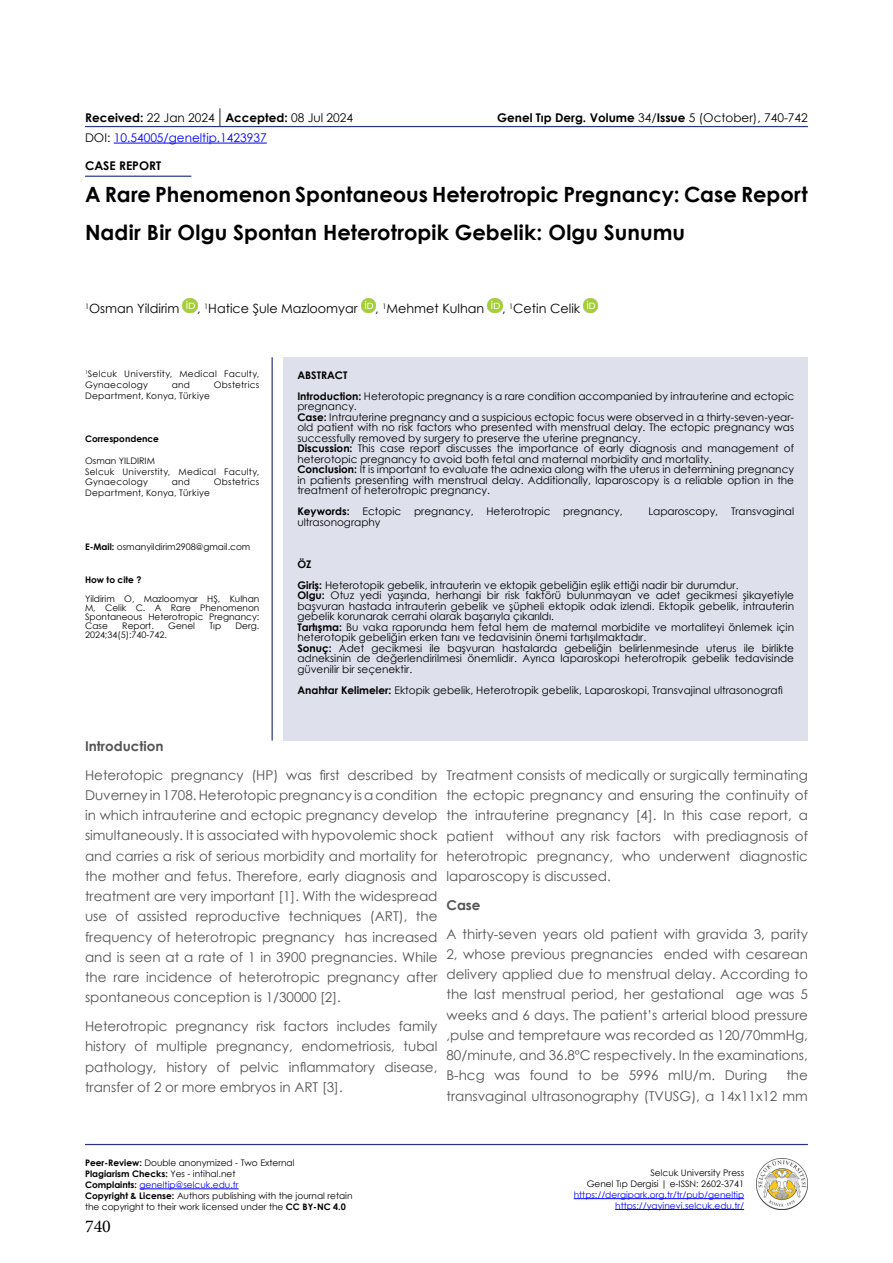
<style>
.page{position:relative;width:893px;height:1263px;background:#fff}
.page>*{position:absolute;margin:0;border:0;box-sizing:border-box;transform-origin:0 0}
.t1{font:700 21px/38px "Century Gothic";letter-spacing:.005em;color:#000}
.t2{font:18px "Minion Pro";color:#000}
.t3{font:13.5px/20.2px "Century Gothic";color:#545454;text-align:justify}
.t4{font:700 13.5px "Century Gothic";color:#545454}
.t5{font:12.75px "Century Gothic";color:#000}
.t6{font:12px/20.1px "Century Gothic";color:#00f}
.t7{font:700 12px "Century Gothic";color:#000}
.t8{font:10.5px/10.5px "Century Gothic";color:#000}
.t9{font:9px/10.8px "Century Gothic";color:#000;text-align:right}
.t10{font:9px/10.8px "Century Gothic";letter-spacing:.03em;color:#000}
.t11{font:9px/10.8px "Century Gothic";color:#00f;text-align:right}
.t12{font:9px/10.8px "Century Gothic";letter-spacing:.035em;color:#000}
.t13{font:700 9px "Century Gothic";color:#000}
.s1{font-weight:700;color:#000}
.s2{color:#000}
.s3{font-family:"Times New Roman";font-size:19.5px;color:#000}
.s4{font-weight:400}
.s5{font-weight:700}
.s6{color:#00f}
</style>
<div class="page">
<hr style="left:574px;top:1198px;width:170px;height:1px;background:#00f">
<hr style="left:615px;top:1209px;width:129px;height:1px;background:#00f">
<img style="left:757px;top:1159px;width:51px;height:51px">
<hr style="left:140px;top:1188px;width:99px;height:1px;background:#00f">
<img style="left:183px;top:299px;width:14px;height:14px">
<img style="left:361px;top:299px;width:14px;height:14px">
<img style="left:488px;top:299px;width:14px;height:14px">
<img style="left:584px;top:299px;width:14px;height:14px">
<hr style="left:85px;top:126px;width:723px;height:1px;background:#283583">
<hr style="left:114px;top:143px;width:153px;height:1px;background:#00f">
<hr style="left:85px;top:176px;width:106px;height:1px;background:#283583">
<hr style="left:272px;top:357px;width:1px;height:384px;background:#283583">
<hr style="left:85px;top:1144px;width:723px;height:1px;background:#283583">
<div style="left:284px;top:357px;width:524px;height:384px;background:#dee0ec"></div>
<p class="t6" style="left:85px;top:107px;width:270px"><span class="s1">Received:</span> <span class="s2">22 Jan 2024</span> <span class="s3">|</span> <span class="s1">Accepted:</span> <span class="s2">08 Jul 2024<br>DOI:</span> 10.54005/geneltip.1423937</p>
<p class="t7" style="left:85px;top:157px;width:78px">CASE REPORT</p>
<p class="t7" style="left:497px;top:108px;width:312px">Genel Tıp Derg. Volume <span class="s4">34/</span>Issue <span class="s4">5 (October), 740-742</span></p>
<h1 class="t1" style="left:85px;top:174px;width:724px">A Rare Phenomenon Spontaneous Heterotropic Pregnancy: Case Report<br>Nadir Bir Olgu Spontan Heterotropik Gebelik: Olgu Sunumu</h1>
<p class="t5" style="left:85px;top:299px;width:96px"><sup>1</sup>Osman Yildirim</p>
<p class="t5" style="left:197px;top:299px;width:162px">, <sup>1</sup>Hatice Şule Mazloomyar</p>
<p class="t5" style="left:375px;top:299px;width:111px">, <sup>1</sup>Mehmet Kulhan</p>
<p class="t5" style="left:502px;top:299px;width:80px">, <sup>1</sup>Cetin Celik</p>
<p class="t12" style="left:85px;top:369px;width:176px"><sup>1</sup>Selcuk Universtity, Medical Faculty,<br>Gynaecology</p>
<p class="t9" style="left:172px;top:379px;width:20px">and</p>
<p class="t12" style="left:214px;top:379px;width:47px">Obstetrics</p>
<p class="t10" style="left:85px;top:390px;width:126px">Department, Konya, Türkiye</p>
<p class="t13" style="left:85px;top:432px;width:75px">Correspondence</p>
<p class="t10" style="left:85px;top:455px;width:176px">Osman YILDIRIM<br>Selcuk Universtity, Medical Faculty,<br>Gynaecology</p>
<p class="t9" style="left:172px;top:477px;width:20px">and</p>
<p class="t12" style="left:214px;top:477px;width:47px">Obstetrics</p>
<p class="t10" style="left:85px;top:487px;width:126px">Department, Konya, Türkiye</p>
<p class="t9" style="left:85px;top:541px;width:167px"><span class="s5">E-Mail:</span> osmanyildirim2908@gmail.com</p>
<p class="t13" style="left:85px;top:572px;width:58px">How to cite ?</p>
<p class="t9" style="left:85px;top:594px;width:176px;line-height:9px;text-align:justify">Yildirim O, Mazloomyar HŞ, Kulhan M, Celik C. A Rare Phenomenon Spontaneous Heterotropic Pregnancy:<br>Case</p>
<p class="t9" style="left:122px;top:621px;width:33px">Report.</p>
<p class="t9" style="left:168px;top:621px;width:28px">Genel</p>
<p class="t9" style="left:209px;top:621px;width:13px">Tıp</p>
<p class="t9" style="left:236px;top:621px;width:25px">Derg.</p>
<p class="t9" style="left:85px;top:630px;width:83px">2024;34(5):740-742.</p>
<p class="t8" style="left:297px;top:364px;width:498px;line-height:21px"><span class="s5">ABSTRACT<br>Introduction:</span> Heterotopic pregnancy is a rare condition accompanied by intrauterine and ectopic</p>
<p class="t8" style="left:297px;top:401px;width:498px">pregnancy.<br><span class="s5">Case:</span> Intrauterine pregnancy and a suspicious ectopic focus were observed in a thirty-seven-year&shy;old patient with no risk factors who presented with menstrual delay. The ectopic pregnancy was successfully removed by surgery to preserve the uterine pregnancy.<br><span class="s5">Discussion:</span> This case report discusses the importance of early diagnosis and management of heterotopic pregnancy to avoid both fetal and maternal morbidity and mortality.<br><span class="s5">Conclusion:</span> It is important to evaluate the adnexia along with the uterus in determining pregnancy in patients presenting with menstrual delay. Additionally, laparoscopy is a reliable option in the treatment of heterotropic pregnancy.</p>
<p class="t8" style="left:297px;top:506px;width:327px"><span class="s5">Keywords:</span> Ectopic pregnancy, Heterotropic pregnancy,</p>
<p class="t8" style="left:648px;top:506px;width:147px">Laparoscopy, Transvaginal</p>
<p class="t8" style="left:297px;top:516px;width:85px">ultrasonography</p>
<p class="t8" style="left:297px;top:553px;width:443px;line-height:21px"><span class="s5">ÖZ<br>Giriş:</span> Heterotopik gebelik, intrauterin ve ektopik gebeliğin eşlik ettiği nadir bir durumdur.</p>
<p class="t8" style="left:297px;top:590px;width:498px"><span class="s5">Olgu:</span> Otuz yedi yaşında, herhangi bir risk faktörü bulunmayan ve adet gecikmesi şikayetiyle başvuran hastada intrauterin gebelik ve şüpheli ektopik odak izlendi. Ektopik gebelik, intrauterin gebelik korunarak cerrahi olarak başarıyla çıkarıldı.<br><span class="s5">Tartışma:</span> Bu vaka raporunda hem fetal hem de maternal morbidite ve mortaliteyi önlemek için heterotopik gebeliğin erken tanı ve tedavisinin önemi tartışılmaktadır.<br><span class="s5">Sonuç:</span> Adet gecikmesi ile başvuran hastalarda gebeliğin belirlenmesinde uterus ile birlikte adneksinin de değerlendirilmesi önemlidir. Ayrıca laparoskopi heterotropik gebelik tedavisinde güvenilir bir seçenektir.</p>
<p class="t8" style="left:297px;top:684px;width:487px"><span class="s5">Anahtar Kelimeler:</span> Ektopik gebelik, Heterotropik gebelik, Laparoskopi, Transvajinal ultrasonografi</p>
<p class="t4" style="left:85px;top:736px;width:80px">Introduction</p>
<p class="t3" style="left:85px;top:764px;width:354px">Heterotopic pregnancy (HP) was first described by Duverney in 1708. Heterotopic pregnancy is a condition in which intrauterine and ectopic pregnancy develop simultaneously. It is associated with hypovolemic shock and carries a risk of serious morbidity and mortality for the mother and fetus. Therefore, early diagnosis and treatment are very important [1]. With the widespread use of assisted reproductive techniques (ART), the frequency of heterotropic pregnancy has increased and is seen at a rate of 1 in 3900 pregnancies. While the rare incidence of heterotropic pregnancy after spontaneous conception is 1/30000 [2].</p>
<p class="t3" style="left:85px;top:1016px;width:354px">Heterotropic pregnancy risk factors includes family history of multiple pregnancy, endometriosis, tubal pathology, history of pelvic inflammatory disease, transfer of 2 or more embryos in ART [3].</p>
<p class="t3" style="left:446px;top:765px;width:363px">Treatment consists of medically or surgically terminating the ectopic pregnancy and ensuring the continuity of the intrauterine pregnancy [4]. In this case report, a patient without any risk factors with prediagnosis of heterotropic pregnancy, who underwent diagnostic laparoscopy is discussed.</p>
<p class="t4" style="left:446px;top:895px;width:36px">Case</p>
<p class="t3" style="left:446px;top:923px;width:363px">A thirty-seven years old patient with gravida 3, parity 2, whose previous pregnancies ended with cesarean delivery applied due to menstrual delay. According to the last menstrual period, her gestational age was 5 weeks and 6 days. The patient’s arterial blood pressure ,pulse and tempretaure was recorded as 120/70mmHg, 80/minute, and 36.8ºC respectively. In the examinations, B-hcg was found to be 5996 mIU/m. During</p>
<p class="t3" style="left:446px;top:1065px;width:363px;text-align:right">the<br>transvaginal ultrasonography (TVUSG), a 14x11x12 mm</p>
<p class="t9" style="left:85px;top:1157px;width:269px;text-align:left"><span class="s5">Peer-Review:</span> Double anonymized - Two External<br><span class="s5">Plagiarism Checks:</span> Yes - intihal.net<br><span class="s5">Complaints:</span> <span class="s6">geneltip@selcuk.edu.tr<br></span><span class="s5">Copyright &amp; License:</span> Authors publishing with the journal retain the copyright to their work licensed under the <span class="s5">CC BY-NC 4.0</span></p>
<h2 class="t2" style="left:85px;top:1215px;width:27px">740</h2>
<p class="t9" style="left:587px;top:1167px;width:159px">Selcuk University Press<br>Genel Tıp Dergisi | e-ISSN: 2602-3741</p>
<p class="t11" style="left:574px;top:1189px;width:172px">https://dergipark.org.tr/tr/pub/geneltip https://yayinevi.selcuk.edu.tr/</p>
</div>
